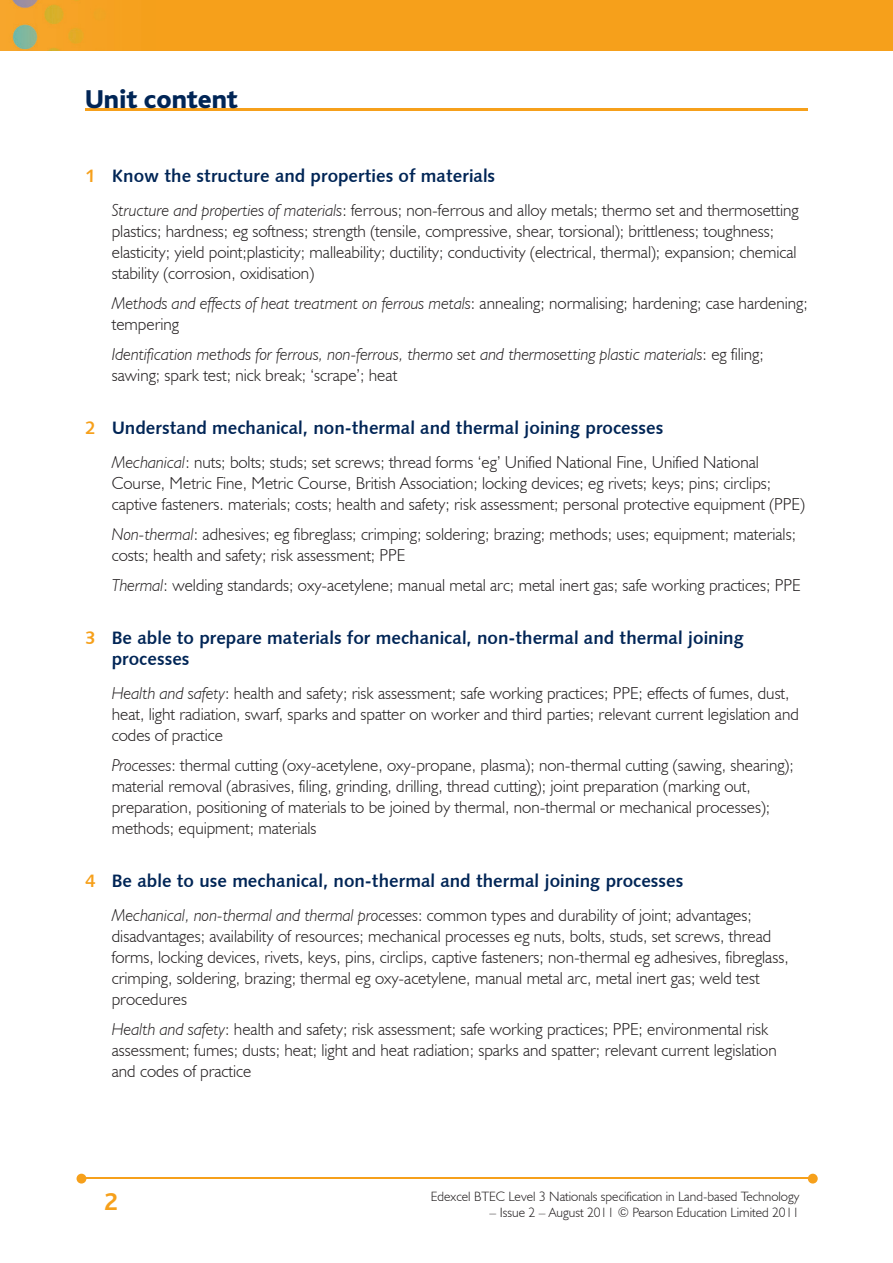
<style>
.page{position:relative;width:893px;height:1263px;background:#fff}
.page>*{position:absolute;margin:0;border:0;box-sizing:border-box;transform-origin:0 0}
.t1{font:800 27px "Bliss";color:#002556}
.t2{font:700 25.5px "Bliss";color:#f6a01b}
.t3{font:18px/21px "Humanist 531 BT Bold A";color:#002556}
.t4{font:300 17.25px/21px "Humanist 521 BT";color:#231f20}
.t5{font:italic 300 17.25px/21px "Humanist 521 BT";color:#231f20}
.t6{font:300 13.5px "Humanist 521 BT";color:#231f20}
.s1{color:#f6a01b}
.s2{font-style:italic}
.s3{font-style:normal}
</style>
<div class="page">
<img style="left:0;top:0;width:893px;height:51px">
<hr style="left:82px;top:1178px;width:728px;height:1px;background:#f6a01b">
<svg style="left:808px;top:1174px;width:10px;height:9px"></svg>
<svg style="left:77px;top:1174px;width:9px;height:9px"></svg>
<hr style="left:85px;top:108px;width:723px;height:2px;background:#f6a01b">
<h1 class="t1" style="left:85px;top:85px;width:154px">Unit content</h1>
<p class="t3" style="left:85px;top:165px;width:412px"><span class="s1">1</span> Know the structure and properties of materials</p>
<p class="t4" style="left:112px;top:199px;width:688px"><span class="s2">Structure and properties of materials</span>: ferrous; non-ferrous and alloy metals; thermo set and thermosetting plastics; hardness; eg softness; strength (tensile, compressive, shear, torsional); brittleness; toughness; elasticity; yield point;plasticity; malleability; ductility; conductivity (electrical, thermal); expansion; chemical stability (corrosion, oxidisation)</p>
<p class="t4" style="left:112px;top:292px;width:698px"><span class="s2">Methods and effects of heat treatment on ferrous metals</span>: annealing; normalising; hardening; case hardening; tempering</p>
<p class="t5" style="left:112px;top:343px;width:653px">Identification methods for ferrous, non-ferrous, thermo set and thermosetting plastic materials<span class="s3">: eg filing; sawing; spark test; nick break; ‘scrape’; heat</span></p>
<p class="t3" style="left:85px;top:417px;width:580px"><span class="s1">2</span> Understand mechanical, non-thermal and thermal joining processes</p>
<p class="t4" style="left:112px;top:451px;width:694px"><span class="s2">Mechanical</span>: nuts; bolts; studs; set screws; thread forms ‘eg’ Unified National Fine, Unified National<br>Course, Metric Fine, Metric Course, British Association; locking devices; eg rivets; keys; pins; circlips; captive fasteners. materials; costs; health and safety; risk assessment; personal protective equipment (PPE)</p>
<p class="t4" style="left:112px;top:523px;width:686px"><span class="s2">Non-thermal</span>: adhesives; eg fibreglass; crimping; soldering; brazing; methods; uses; equipment; materials; costs; health and safety; risk assessment; PPE</p>
<p class="t4" style="left:112px;top:574px;width:690px"><span class="s2">Thermal</span>: welding standards; oxy-acetylene; manual metal arc; metal inert gas; safe working practices; PPE</p>
<p class="t3" style="left:112px;top:627px;width:634px;text-indent:-27px"><span class="s1">3</span> Be able to prepare materials for mechanical, non-thermal and thermal joining processes</p>
<p class="t4" style="left:112px;top:682px;width:689px"><span class="s2">Health and safety</span>: health and safety; risk assessment; safe working practices; PPE; effects of fumes, dust, heat, light radiation, swarf, sparks and spatter on worker and third parties; relevant current legislation and codes of practice</p>
<p class="t4" style="left:112px;top:754px;width:683px"><span class="s2">Processes</span>: thermal cutting (oxy-acetylene, oxy-propane, plasma); non-thermal cutting (sawing, shearing); material removal (abrasives, filing, grinding, drilling, thread cutting); joint preparation (marking out, preparation, positioning of materials to be joined by thermal, non-thermal or mechanical processes); methods; equipment; materials</p>
<p class="t3" style="left:85px;top:870px;width:600px"><span class="s1">4</span> Be able to use mechanical, non-thermal and thermal joining processes</p>
<p class="t4" style="left:112px;top:904px;width:678px"><span class="s2">Mechanical, non-thermal and thermal processes</span>: common types and durability of joint; advantages; disadvantages; availability of resources; mechanical processes eg nuts, bolts, studs, set screws, thread forms, locking devices, rivets, keys, pins, circlips, captive fasteners; non-thermal eg adhesives, fibreglass, crimping, soldering, brazing; thermal eg oxy-acetylene, manual metal arc, metal inert gas; weld test procedures</p>
<p class="t4" style="left:112px;top:1018px;width:666px"><span class="s2">Health and safety</span>: health and safety; risk assessment; safe working practices; PPE; environmental risk assessment; fumes; dusts; heat; light and heat radiation; sparks and spatter; relevant current legislation and codes of practice</p>
<h2 class="t2" style="left:104px;top:1188px;width:15px">2</h2>
<p class="t6" style="left:431px;top:1188px;width:370px">Edexcel BTEC Level 3 Nationals specification in Land-based Technology</p>
<p class="t6" style="left:490px;top:1204px;width:311px">– Issue 2 – August 2011 © Pearson Education Limited 2011</p>
</div>
